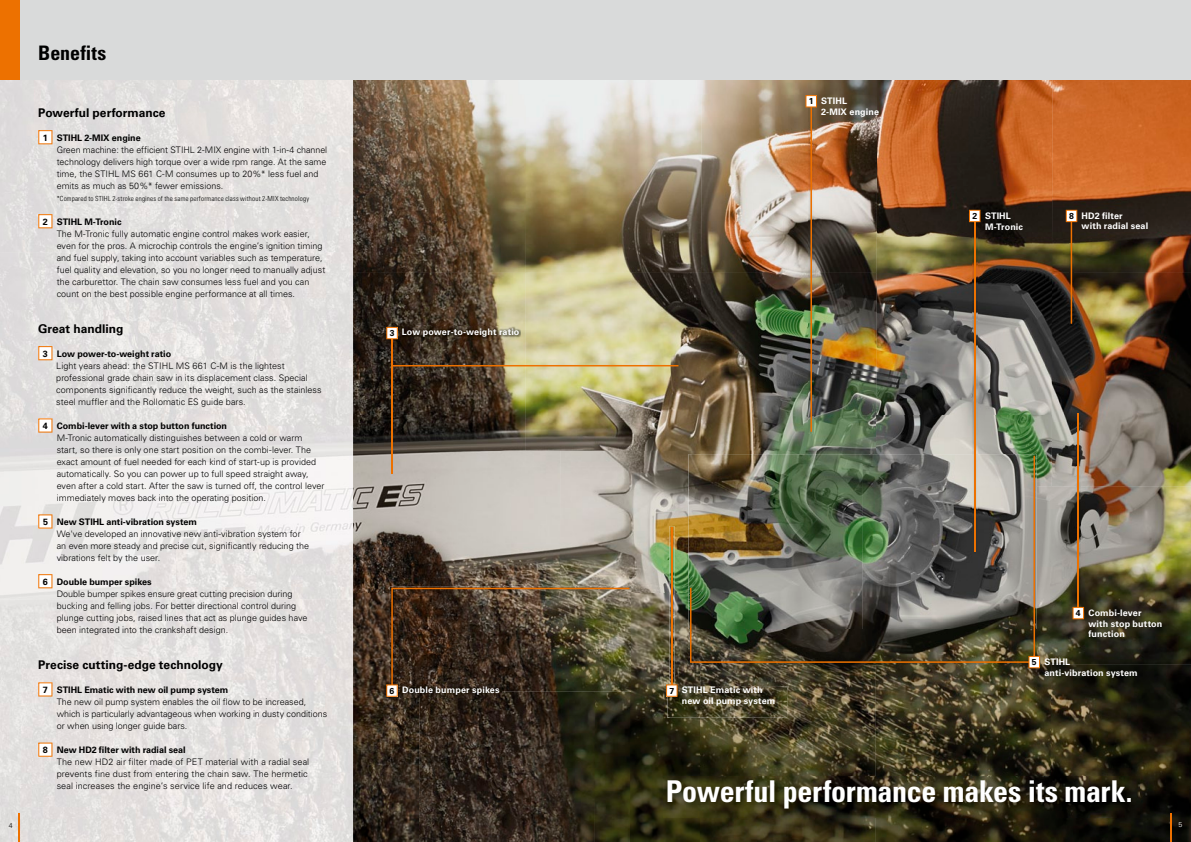
<style>
.page{position:relative;width:1191px;height:842px;background:#fff}
.page>*{position:absolute;margin:0;border:0;box-sizing:border-box;transform-origin:0 0}
.t1{font:700 condensed 30px "Univers";letter-spacing:-.01em;color:#fff}
.t2{font:700 condensed 20px "Univers";color:#000}
.t3{font:700 12px "Univers";color:#000}
.t4{font:300 9px/12px "Univers";color:#000}
.t5{font:700 9px "Univers";letter-spacing:-.005em;color:#000}
.t6{font:700 9px/10.8px "Univers";letter-spacing:.01em;color:#fff}
.t7{font:300 condensed 7px "Univers";letter-spacing:.02em;color:#000}
.t8{font:300 7px "Univers";color:#000}
.t9{font:300 7px "Univers";color:#fff}
.s1{font-size:8.6px;color:#000}
</style>
<div class="page">
<img style="left:353px;top:79px;width:523px;height:16px">
<img style="left:876px;top:79px;width:315px;height:407px">
<img style="left:353px;top:95px;width:524px;height:356px">
<img style="left:353px;top:451px;width:347px;height:142px">
<img style="left:700px;top:451px;width:176px;height:3px">
<img style="left:1036px;top:486px;width:155px;height:178px">
<img style="left:353px;top:593px;width:66px;height:249px">
<img style="left:630px;top:593px;width:70px;height:249px">
<img style="left:419px;top:692px;width:211px;height:150px">
<img style="left:700px;top:664px;width:491px;height:178px">
<img style="left:0;top:79px;width:353px;height:763px">
<svg style="left:38px;top:130px;width:14px;height:14px"></svg>
<svg style="left:38px;top:214px;width:14px;height:14px"></svg>
<svg style="left:38px;top:346px;width:14px;height:14px"></svg>
<svg style="left:38px;top:418px;width:14px;height:15px"></svg>
<svg style="left:38px;top:514px;width:14px;height:15px"></svg>
<svg style="left:38px;top:574px;width:14px;height:14px"></svg>
<svg style="left:38px;top:682px;width:14px;height:14px"></svg>
<svg style="left:38px;top:742px;width:14px;height:15px"></svg>
<div style="left:0;top:0;width:1191px;height:79px;background:#d9dada"></div>
<div style="left:0;top:0;width:20px;height:79px;background:#ed7100"></div>
<svg style="left:19px;top:814px;width:2px;height:28px"></svg>
<img style="left:390px;top:586px;width:241px;height:106px">
<svg style="left:386px;top:588px;width:243px;height:109px;background:#4b3d29"></svg>
<img style="left:401px;top:685px;width:100px;height:12px">
<svg style="left:1065px;top:210px;width:12px;height:114px"></svg>
<img style="left:805px;top:95px;width:12px;height:337px">
<svg style="left:393px;top:348px;width:285px;height:18px;background:#a1926c"></svg>
<img style="left:663px;top:777px;width:476px;height:40px">
<img style="left:688px;top:454px;width:348px;height:210px">
<img style="left:690px;top:456px;width:345px;height:207px">
<img style="left:669px;top:526px;width:5px;height:158px">
<hr style="left:671px;top:528px;width:1px;height:164px;background:#ed7100">
<img style="left:1076px;top:412px;width:4px;height:195px">
<hr style="left:1077px;top:414px;width:2px;height:199px;background:#ed7100">
<img style="left:972px;top:222px;width:5px;height:331px">
<hr style="left:974px;top:216px;width:1px;height:336px;background:#ed7100">
<svg style="left:1028px;top:656px;width:12px;height:12px"></svg>
<img style="left:667px;top:686px;width:120px;height:32px">
<svg style="left:666px;top:684px;width:11px;height:13px"></svg>
<svg style="left:1072px;top:607px;width:12px;height:12px"></svg>
<svg style="left:969px;top:210px;width:11px;height:12px"></svg>
<hr style="left:391px;top:336px;width:2px;height:137px;background:#ed7100">
<img style="left:400px;top:327px;width:121px;height:12px">
<svg style="left:386px;top:327px;width:12px;height:12px"></svg>
<svg style="left:1170px;top:814px;width:1px;height:28px"></svg>
<p class="t8" style="left:9px;top:821px;width:5px">4</p>
<h2 class="t2" style="left:38px;top:40px;width:70px">Benefits</h2>
<h3 class="t3" style="left:38px;top:105px;width:129px">Powerful performance</h3>
<p class="t5" style="left:43px;top:132px;width:99px">1 STIHL 2-MIX engine</p>
<p class="t4" style="left:57px;top:144px;width:272px">Green machine: the efficient STIHL 2-MIX engine with 1-in-4 channel technology delivers high torque over a wide rpm range. At the same time, the STIHL MS 661 C-M consumes up to 20%* less fuel and emits as much as 50%* fewer emissions.</p>
<p class="t7" style="left:57px;top:194px;width:254px">*Compared to STIHL 2-stroke engines of the same performance class without 2-MIX technology</p>
<p class="t5" style="left:43px;top:216px;width:80px">2 STIHL M-Tronic</p>
<p class="t4" style="left:57px;top:228px;width:270px">The M-Tronic fully automatic engine control makes work easier, even for the pros. A microchip controls the engine’s ignition timing and fuel supply, taking into account variables such as temperature, fuel quality and elevation, so you no longer need to manually adjust the carburettor. The chain saw consumes less fuel and you can count on the best possible engine performance at all times.</p>
<h3 class="t3" style="left:38px;top:321px;width:87px">Great handling</h3>
<p class="t5" style="left:43px;top:348px;width:130px">3 Low power-to-weight ratio</p>
<p class="t4" style="left:56px;top:360px;width:267px">Light years ahead: the STIHL MS 661 C-M is the lightest professional grade chain saw in its displacement class. Special components significantly reduce the weight, such as the stainless steel muffler and the Rollomatic ES guide bars.</p>
<p class="t5" style="left:43px;top:420px;width:186px">4 Combi-lever with a stop button function</p>
<p class="t4" style="left:57px;top:432px;width:269px">M-Tronic automatically distinguishes between a cold or warm start, so there is only one start position on the combi-lever. The exact amount of fuel needed for each kind of start-up is provided automatically. So you can power up to full speed straight away, even after a cold start. After the saw is turned off, the control lever immediately moves back into the operating position.</p>
<p class="t5" style="left:43px;top:516px;width:155px">5 New STIHL anti-vibration system</p>
<p class="t4" style="left:57px;top:528px;width:254px">We've developed an innovative new anti-vibration system for an even more steady and precise cut, significantly reducing the vibrations felt by the user.</p>
<p class="t5" style="left:43px;top:576px;width:110px">6 Double bumper spikes</p>
<p class="t4" style="left:57px;top:588px;width:252px">Double bumper spikes ensure great cutting precision during bucking and felling jobs. For better directional control during plunge cutting jobs, raised lines that act as plunge guides have been integrated into the crankshaft design.</p>
<h3 class="t3" style="left:38px;top:657px;width:186px">Precise cutting-edge technology</h3>
<p class="t5" style="left:43px;top:684px;width:187px">7 STIHL Ematic with new oil pump system</p>
<p class="t4" style="left:57px;top:696px;width:272px">The new oil pump system enables the oil flow to be increased, which is particularly advantageous when working in dusty conditions or when using longer guide bars.</p>
<p class="t5" style="left:43px;top:744px;width:144px">8 New HD2 filter with radial seal</p>
<p class="t4" style="left:57px;top:756px;width:254px">The new HD2 air filter made of PET material with a radial seal prevents fine dust from entering the chain saw. The hermetic seal increases the engine’s service life and reduces wear.</p>
<p class="t6" style="left:390px;top:327px;width:131px"><span class="s1">3</span> Low power-to-weight ratio</p>
<p class="t6" style="left:389px;top:685px;width:112px"><span class="s1">6</span> Double bumper spikes</p>
<p class="t6" style="left:821px;top:96px;width:59px;text-indent:-12px"><span class="s1">1</span> STIHL<br>2-MIX engine</p>
<p class="t6" style="left:985px;top:211px;width:40px;text-indent:-13px"><span class="s1">2</span> STIHL<br>M-Tronic</p>
<p class="t6" style="left:1081px;top:210px;width:68px;text-indent:-12px"><span class="s1">8</span> HD2 filter<br>with radial seal</p>
<p class="t6" style="left:682px;top:685px;width:95px;text-indent:-12px"><span class="s1">7</span> STIHL Ematic with new oil pump system</p>
<p class="t6" style="left:1088px;top:607px;width:75px;text-indent:-13px"><span class="s1">4</span> Combi-lever with stop button function</p>
<p class="t6" style="left:1044px;top:656px;width:95px;text-indent:-13px"><span class="s1">5</span> STIHL<br>anti-vibration system</p>
<h1 class="t1" style="left:666px;top:773px;width:468px">Powerful performance makes its mark.</h1>
<p class="t9" style="left:1178px;top:820px;width:5px">5</p>
</div>
